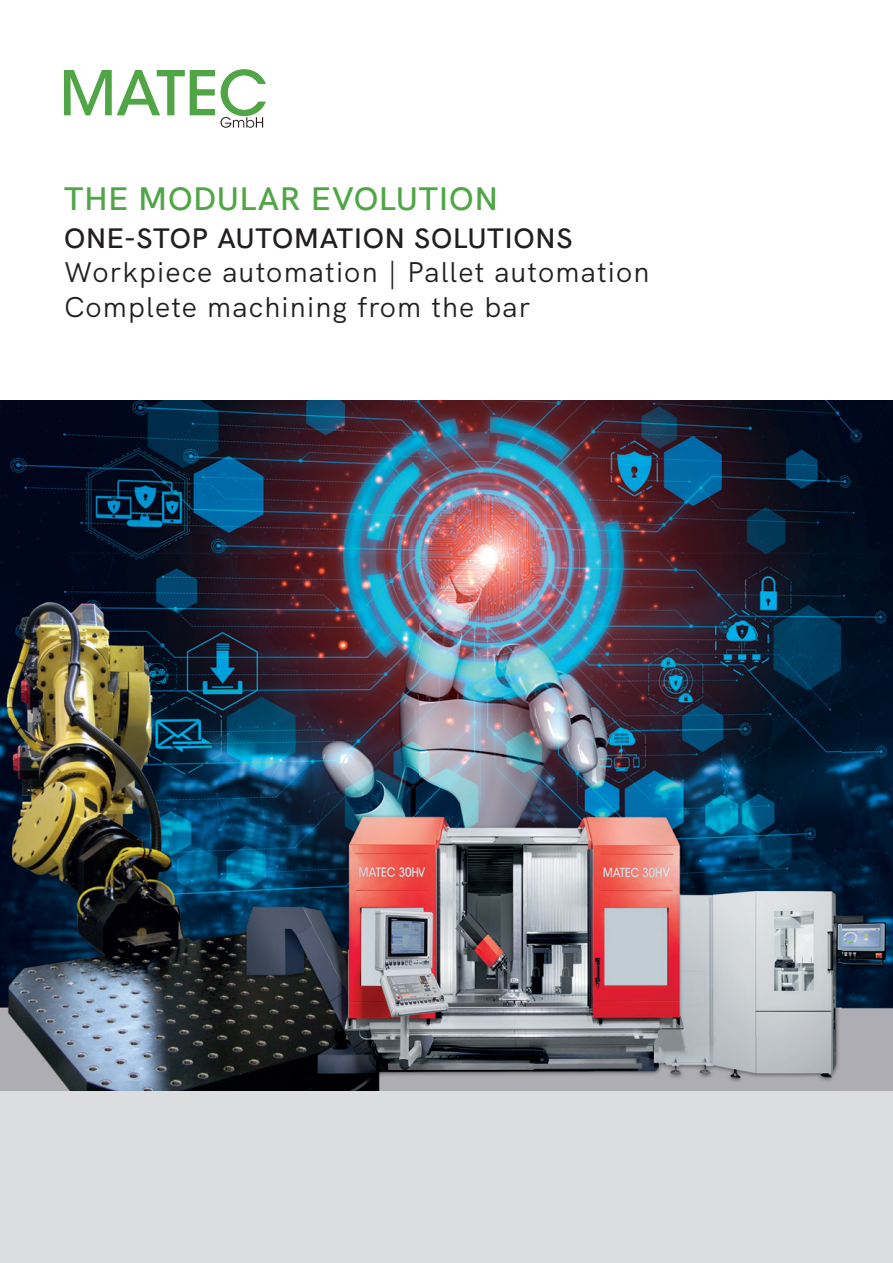
<style>
.page{position:relative;width:893px;height:1263px;background:#fff}
.page>*{position:absolute;margin:0;border:0;box-sizing:border-box;transform-origin:0 0}
.t1{font:600 33px "HK Grotesk";letter-spacing:.04em;color:#50a646}
.t2{font:28.5px/34.5px "HK Grotesk";letter-spacing:.04em;color:#231f20}
.t3{font:600 28.5px "HK Grotesk";letter-spacing:.04em;color:#231f20}
</style>
<div class="page">
<svg style="left:64px;top:69px;width:202px;height:59px"></svg>
<div style="left:0;top:1091px;width:893px;height:172px;background:#dcdddf"></div>
<img style="left:0;top:401px;width:893px;height:689px">
<p class="t1" style="left:64px;top:174px;width:435px">THE MODULAR EVOLUTION</p>
<p class="t3" style="left:64px;top:216px;width:510px">ONE-STOP AUTOMATION SOLUTIONS</p>
<p class="t2" style="left:64px;top:253px;width:587px">Workpiece automation | Pallet automation<br>Complete machining from the bar</p>
</div>
